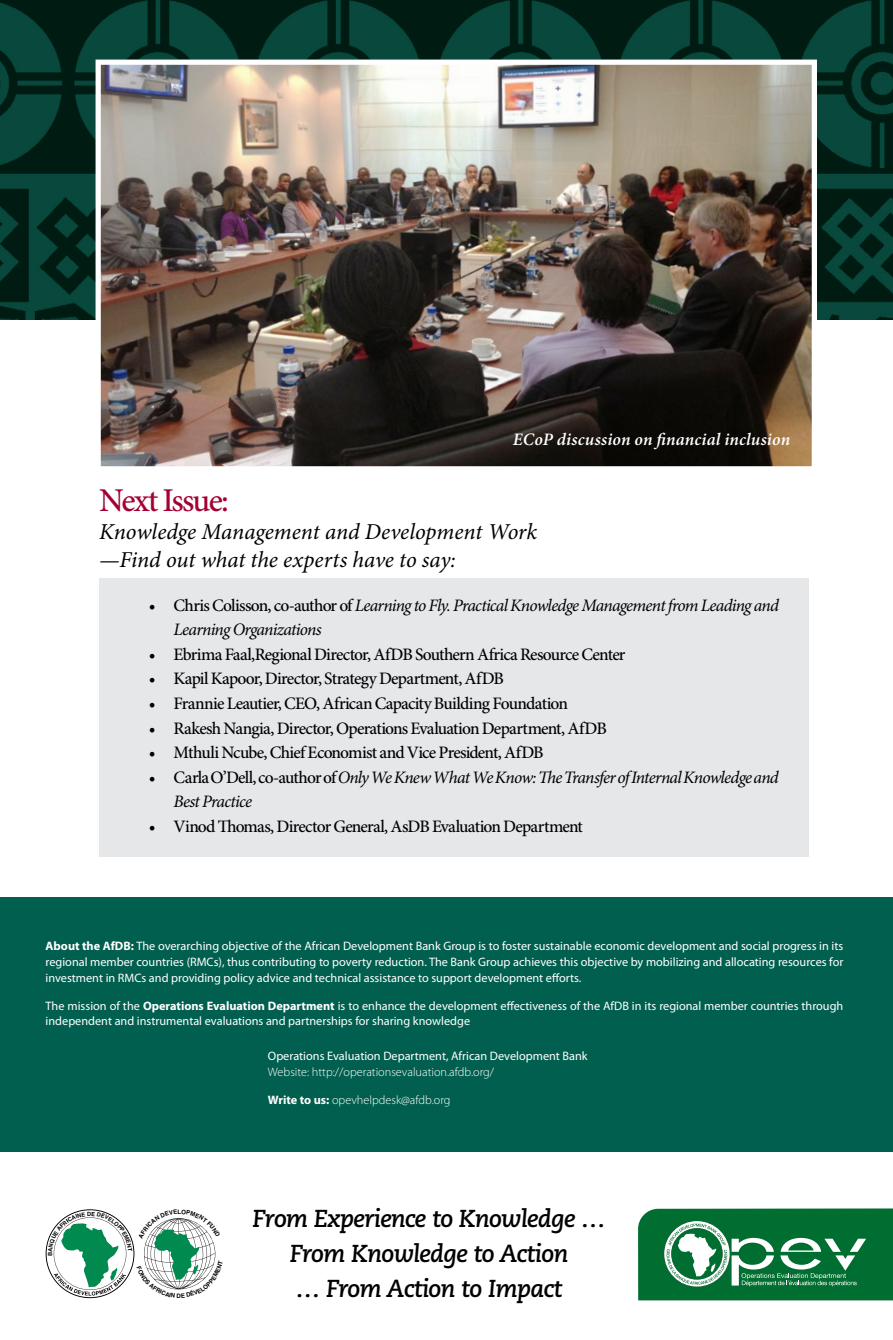
<style>
.page{position:relative;width:893px;height:1340px;background:#fff}
.page>*{position:absolute;margin:0;border:0;box-sizing:border-box;transform-origin:0 0}
.t1{font:500 33.25px "Minion Pro";letter-spacing:-.055em;color:#a30134}
.t2{font:24.5px/35px "Caecilia Bold Italic Os F";letter-spacing:-.03em;color:#000;text-align:center}
.t3{font:italic 22.75px/28px "Minion Pro";letter-spacing:-.005em;color:#000}
.t4{font:500 17.5px "Minion Pro";letter-spacing:-.045em;color:#000}
.t5{font:italic 17.5px/24.5px "Minion Pro";letter-spacing:-.045em;color:#000}
.t6{font:italic 600 17.5px "Minion Pro";letter-spacing:.01em;color:#fff}
.t7{font:12.25px/15.8px "Myriad Pro";color:#fff;text-align:justify}
.t8{font:300 12.25px "Myriad Pro";color:#fff}
.s1{font-weight:500;font-style:normal}
.s2{font-weight:700}
</style>
<div class="page">
<div style="left:99px;top:578px;width:710px;height:279px;background:#e6e7e8"></div>
<div style="left:0;top:897px;width:893px;height:254px;background:#005f4f"></div>
<svg style="left:638px;top:1208px;width:255px;height:92px;background:#2e8855"></svg>
<img style="left:0;top:0;width:893px;height:319px">
<img style="left:93px;top:57px;width:727px;height:410px">
<svg style="left:46px;top:1209px;width:170px;height:89px"></svg>
<h3 class="t6" style="left:513px;top:428px;width:279px">ECoP discussion on financial inclusion</h3>
<h1 class="t1" style="left:99px;top:480px;width:131px">Next Issue:</h1>
<h3 class="t3" style="left:99px;top:518px;width:439px">Knowledge Management and Development Work —Find out what the experts have to say:</h3>
<h3 class="t5" style="left:174px;top:594px;width:607px;text-indent:-25px"><span class="s1">• Chris Colisson, co-author of</span>Learning to Fly. Practical Knowledge Management from Leading and<br>Learning Organizations</h3>
<h3 class="t4" style="left:149px;top:644px;width:478px">• Ebrima Faal,Regional Director, AfDB Southern Africa Resource Center</h3>
<h3 class="t4" style="left:149px;top:668px;width:357px">• Kapil Kapoor, Director, Strategy Department, AfDB</h3>
<h3 class="t4" style="left:149px;top:693px;width:421px">• Frannie Leautier, CEO, African Capacity Building Foundation</h3>
<h3 class="t4" style="left:149px;top:717px;width:459px">• Rakesh Nangia, Director, Operations Evaluation Department, AfDB</h3>
<h3 class="t4" style="left:149px;top:742px;width:396px">• Mthuli Ncube, Chief Economist and Vice President, AfDB</h3>
<h3 class="t5" style="left:174px;top:765px;width:607px;text-indent:-25px"><span class="s1">• CarlaO’Dell,co-authorof</span>Only We Knew What We Know: The Transfer of Internal Knowledge and<br>Best Practice</h3>
<h3 class="t4" style="left:149px;top:815px;width:436px">• Vinod Thomas, Director General, AsDB Evaluation Department</h3>
<p class="t7" style="left:46px;top:938px;width:799px"><span class="s2">About the AfDB:</span> The overarching objective of the African Development Bank Group is to foster sustainable economic development and social progress in its regional member countries (RMCs), thus contributing to poverty reduction. The Bank Group achieves this objective by mobilizing and allocating resources for investment in RMCs and providing policy advice and technical assistance to support development efforts.</p>
<p class="t7" style="left:46px;top:997px;width:799px">The mission of the <span class="s2">Operations Evaluation Department</span> is to enhance the development effectiveness of the AfDB in its regional member countries through independent and instrumental evaluations and partnerships for sharing knowledge</p>
<p class="t7" style="left:268px;top:1048px;width:321px">Operations Evaluation Department, African Development Bank</p>
<p class="t8" style="left:268px;top:1065px;width:228px">Website: http://operationsevaluation.afdb.org/</p>
<p class="t8" style="left:268px;top:1093px;width:184px"><span class="s2">Write to us:</span> opevhelpdesk@afdb.org</p>
<h2 class="t2" style="left:253px;top:1201px;width:355px">From Experience to Knowledge …<br>From Knowledge to Action<br>… From Action to Impact</h2>
</div>
